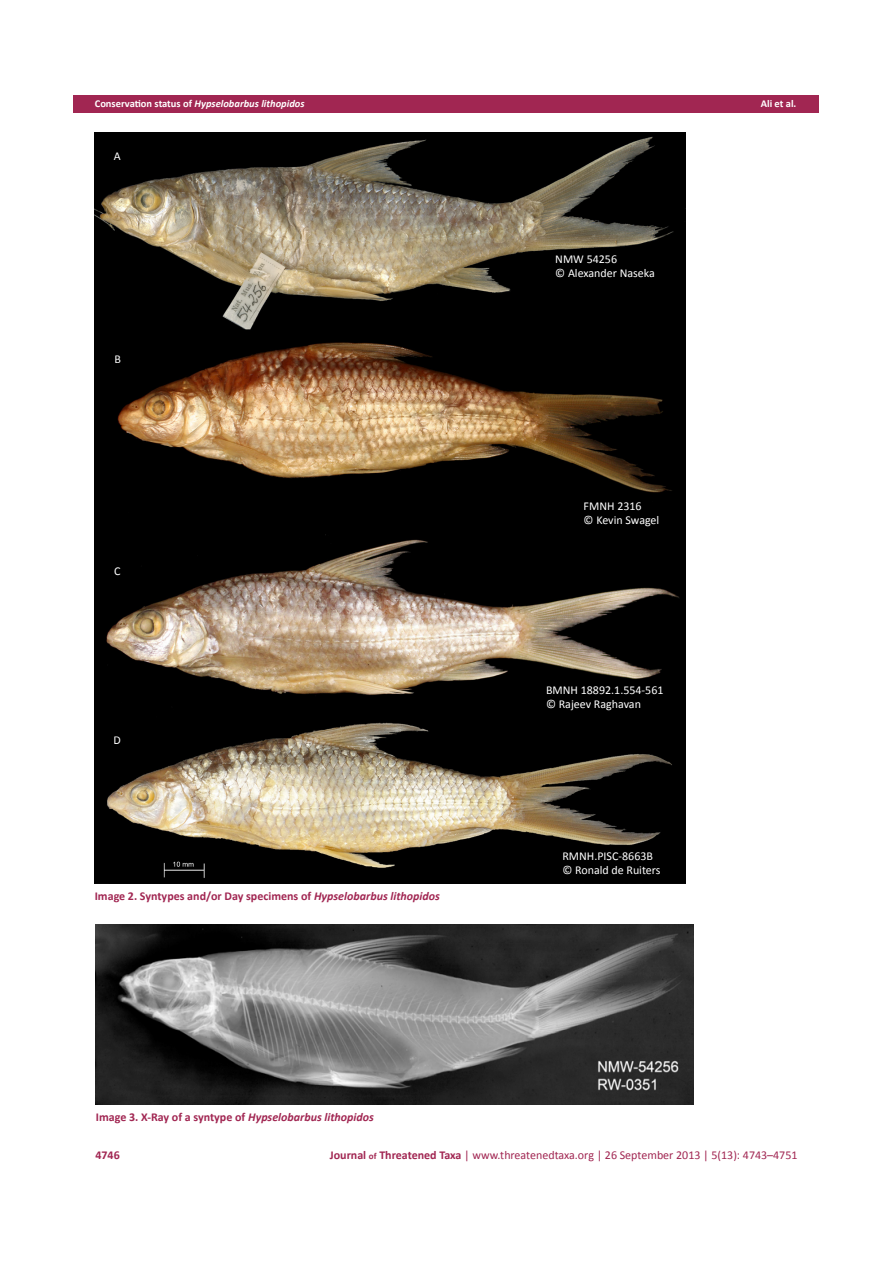
<style>
.page{position:relative;width:893px;height:1263px;background:#fff}
.page>*{position:absolute;margin:0;border:0;box-sizing:border-box;transform-origin:0 0}
.t1{font:12px "Calibri";color:#fff}
.t2{font:700 12px "Calibri";color:#a12652}
.t3{font:12px "Calibri";color:#a12652}
.t4{font:italic 700 10.5px "Calibri";color:#fff}
.t5{font:700 10.5px "Calibri";color:#fff}
.s1{font-style:normal}
.s2{font-style:italic}
.s3{font-weight:700}
.s4{font-weight:700;font-size:9px}
</style>
<div class="page">
<div style="left:74px;top:96px;width:745px;height:17px;background:#a12652"></div>
<img style="left:95px;top:132px;width:590px;height:751px">
<img style="left:96px;top:925px;width:597px;height:179px">
<p class="t4" style="left:95px;top:97px;width:211px"><span class="s1">Conservation status of</span> Hypselobarbus lithopidos</p>
<p class="t5" style="left:761px;top:97px;width:37px">Ali et al.</p>
<p class="t1" style="left:114px;top:149px;width:8px">A</p>
<p class="t1" style="left:115px;top:352px;width:8px">B</p>
<p class="t1" style="left:114px;top:563px;width:8px">C</p>
<p class="t1" style="left:114px;top:733px;width:9px">D</p>
<p class="t2" style="left:95px;top:888px;width:347px">Image 2. Syntypes and/or Day specimens of <span class="s2">Hypselobarbus lithopidos</span></p>
<p class="t2" style="left:96px;top:1109px;width:279px">Image 3. X-Ray of a syntype of <span class="s2">Hypselobarbus lithopidos</span></p>
<p class="t1" style="left:555px;top:251px;width:63px">NMW 54256</p>
<p class="t1" style="left:555px;top:266px;width:101px">© Alexander Naseka</p>
<p class="t1" style="left:584px;top:498px;width:60px">FMNH 2316</p>
<p class="t1" style="left:584px;top:513px;width:77px">© Kevin Swagel</p>
<p class="t1" style="left:546px;top:682px;width:119px">BMNH 18892.1.554-561</p>
<p class="t1" style="left:546px;top:696px;width:96px">© Rajeev Raghavan</p>
<p class="t1" style="left:562px;top:848px;width:92px">RMNH.PISC-8663B</p>
<p class="t1" style="left:562px;top:863px;width:100px">© Ronald de Ruiters</p>
<p class="t2" style="left:95px;top:1148px;width:26px">4746</p>
<p class="t3" style="left:330px;top:1148px;width:469px"><span class="s3">Journal</span> <span class="s4">of</span> <span class="s3">Threatened Taxa</span> | www.threatenedtaxa.org | 26 September 2013 | 5(13): 4743–4751</p>
</div>
